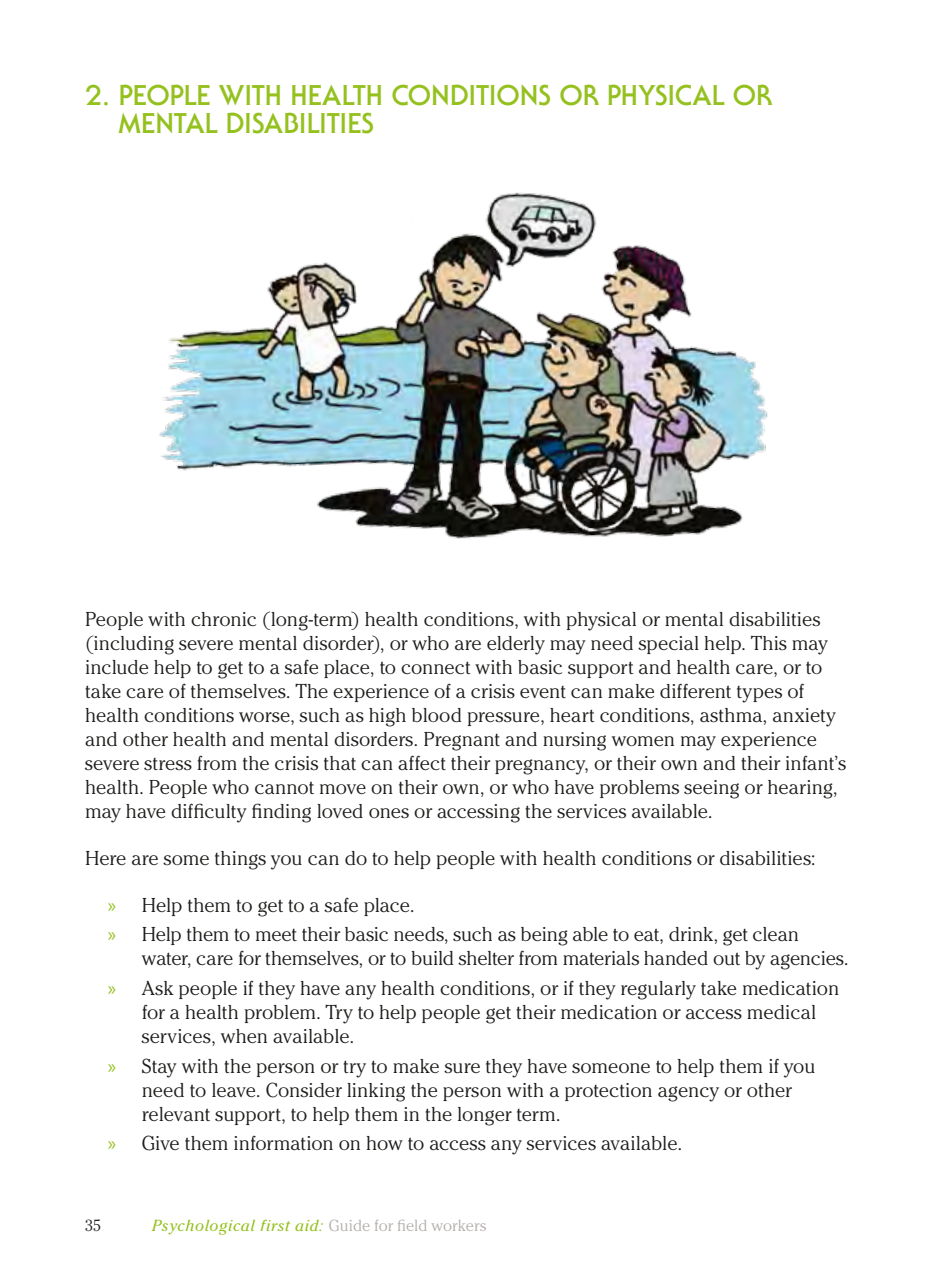
<style>
.page{position:relative;width:936px;height:1276px;background:#fff}
.page>*{position:absolute;margin:0;border:0;box-sizing:border-box;transform-origin:0 0}
.t1{font:700 28px/28px "Serif Gothic Std";letter-spacing:.025em;color:#95c11f}
.t2{font:300 20px/24px "Cheltenham Std";letter-spacing:-.005em;color:#1d1d1b}
.t3{font:italic 16px "Cheltenham Std";letter-spacing:.035em;color:#95c11f}
.t4{font:300 16px "Cheltenham Std";color:#1d1d1b}
.s1{font-family:"Myriad Pro";font-weight:400;color:#95c11f}
.s2{font-weight:300;font-style:normal;color:#b5aeac}
</style>
<div class="page">
<img style="left:159px;top:192px;width:609px;height:347px">
<h1 class="t1" style="left:119px;top:81px;width:646px;text-indent:-34px">2. PEOPLE WITH HEALTH CONDITIONS OR PHYSICAL OR<br>MENTAL DISABILITIES</h1>
<p class="t2" style="left:85px;top:607px;width:762px">People with chronic (long-term) health conditions, with physical or mental disabilities (including severe mental disorder), or who are elderly may need special help. This may include help to get to a safe place, to connect with basic support and health care, or to take care of themselves. The experience of a crisis event can make different types of health conditions worse, such as high blood pressure, heart conditions, asthma, anxiety and other health and mental disorders. Pregnant and nursing women may experience severe stress from the crisis that can affect their pregnancy, or their own and their infant’s health. People who cannot move on their own, or who have problems seeing or hearing, may have difficulty finding loved ones or accessing the services available.</p>
<p class="t2" style="left:85px;top:846px;width:732px">Here are some things you can do to help people with health conditions or disabilities:</p>
<p class="t2" style="left:108px;top:889px;width:692px;line-height:29.6px"><span class="s1">»</span> Help them to get to a safe place.<br><span class="s1">»</span> Help them to meet their basic needs, such as being able to eat, drink, get clean</p>
<p class="t2" style="left:108px;top:943px;width:742px;line-height:29.6px;text-indent:34px">water, care for themselves, or to build shelter from materials handed out by agencies. <span class="s1">»</span> Ask people if they have any health conditions, or if they regularly take medication</p>
<p class="t2" style="left:142px;top:1000px;width:676px">for a health problem. Try to help people get their medication or access medical services, when available.</p>
<p class="t2" style="left:142px;top:1053px;width:675px;text-indent:-34px"><span class="s1">»</span> Stay with the person or try to make sure they have someone to help them if you need to leave. Consider linking the person with a protection agency or other relevant support, to help them in the longer term.</p>
<p class="t2" style="left:108px;top:1131px;width:576px"><span class="s1">»</span> Give them information on how to access any services available.</p>
<p class="t4" style="left:85px;top:1215px;width:17px">35</p>
<p class="t3" style="left:152px;top:1215px;width:335px">Psychological first aid: <span class="s2">Guide for field workers</span></p>
</div>
